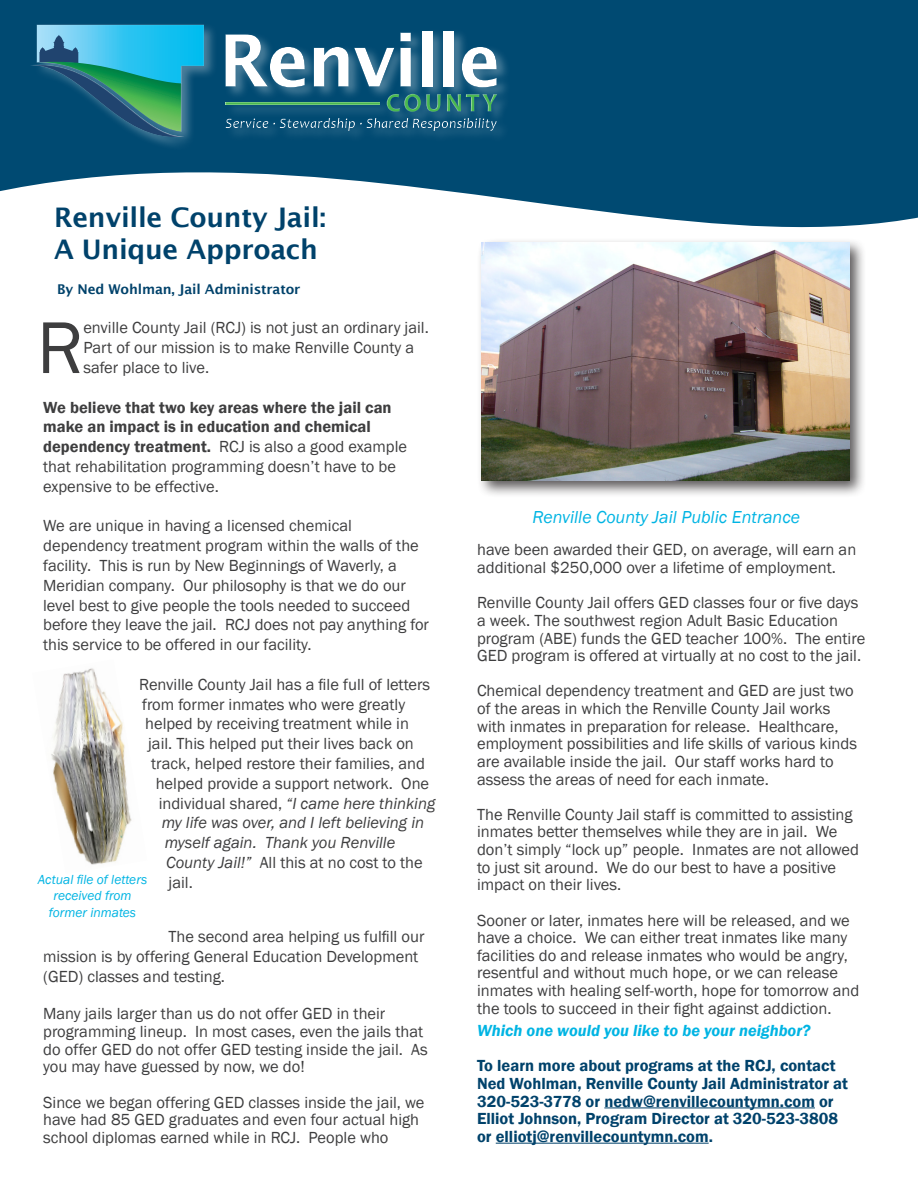
<style>
.page{position:relative;width:918px;height:1188px;background:#fff}
.page>*{position:absolute;margin:0;border:0;box-sizing:border-box;transform-origin:0 0}
.Body_copy{font:75.9px "Franklin Gothic";color:#3e3e3f}
.t1{font:600 27px/32.4px "Lucida Sans";letter-spacing:-.01em;color:#00426b}
.t2{font:italic 17.85px "Franklin Gothic";color:#00b4e3}
.Body_copy-2{font:16.5px/17.7px "Franklin Gothic";color:#3e3e3f}
.Body_copy-3{font:600 16.5px/17.5px "Franklin Gothic";color:#00426b}
.Body_copy-4{font:600 16.5px/19.8px "Franklin Gothic";color:#3e3e3f}
.Body_copy-5{font:italic 16.5px "Franklin Gothic";color:#3e3e3f}
.t3{font:italic 13.5px/16.2px "Franklin Gothic";color:#00b4e3;text-align:center}
.t4{font:600 13.5px "Lucida Sans";letter-spacing:-.01em;color:#00426b}
.s1{font-weight:400}
.s2{font-style:normal}
.s3{font-style:italic}
.s4{font-style:italic;color:#00b4e3}
</style>
<div class="page">
<svg style="left:0;top:0;width:918px;height:228px;fill:#004a72"></svg>
<div style="left:31px;top:23px;width:480px;height:128px;background:#fff;opacity:.3"></div>
<div style="left:30px;top:24px;width:468px;height:114px;background:#fff;opacity:.75"></div>
<hr style="left:604px;top:1108px;width:211px;height:1px;background:#00426b">
<hr style="left:496px;top:1143px;width:213px;height:1px;background:#00426b">
<div style="left:477px;top:238px;width:390px;height:260px;background:#231f20;opacity:.75"></div>
<img style="left:482px;top:243px;width:367px;height:237px">
<img style="left:51px;top:668px;width:81px;height:197px">
<p class="t1" style="left:54px;top:201px;width:274px">Renville County Jail:<br>A Unique Approach</p>
<p class="t4" style="left:57px;top:282px;width:245px">By Ned Wohlman, Jail Administrator</p>
<p class="Body_copy" style="left:37px;top:301px;width:48px">R</p>
<p class="Body_copy-2" style="left:83px;top:318px;width:347px;line-height:19.8px">enville County Jail (RCJ) is not just an ordinary jail.<br>Part of our mission is to make Renville County a safer place to live.</p>
<p class="Body_copy-4" style="left:43px;top:397px;width:365px">We believe that two key areas where the jail can make an impact is in education and chemical dependency treatment. <span class="s1">RCJ is also a good example that rehabilitation programming doesn’t have to be expensive to be effective.</span></p>
<p class="Body_copy-2" style="left:43px;top:516px;width:387px;line-height:19.8px">We are unique in having a licensed chemical dependency treatment program within the walls of the facility. This is run by New Beginnings of Waverly, a Meridian company. Our philosophy is that we do our level best to give people the tools needed to succeed before they leave the jail. RCJ does not pay anything for this service to be offered in our facility.</p>
<p class="Body_copy-2" style="left:139px;top:676px;width:293px">Renville County Jail has a file full of letters</p>
<p class="Body_copy-2" style="left:142px;top:696px;width:265px">from former inmates who were greatly</p>
<p class="Body_copy-2" style="left:145px;top:715px;width:265px">helped by receiving treatment while in</p>
<p class="Body_copy-2" style="left:148px;top:735px;width:267px">jail. This helped put their lives back on</p>
<p class="Body_copy-2" style="left:151px;top:755px;width:275px">track, helped restore their families, and</p>
<p class="Body_copy-2" style="left:156px;top:775px;width:275px">helped provide a support network. One</p>
<p class="Body_copy-5" style="left:159px;top:793px;width:278px"><span class="s2">individual shared,</span> “I came here thinking</p>
<p class="Body_copy-5" style="left:162px;top:813px;width:264px">my life was over, and I left believing in</p>
<p class="Body_copy-5" style="left:165px;top:832px;width:232px">myself again. Thank you Renville</p>
<p class="Body_copy-2" style="left:166px;top:854px;width:258px"><span class="s3">County Jail!”</span> All this at no cost to the</p>
<p class="Body_copy-2" style="left:169px;top:874px;width:26px">jail.</p>
<p class="t3" style="left:38px;top:872px;width:111px">Actual file of letters received from former inmates</p>
<p class="Body_copy-2" style="left:43px;top:927px;width:383px;line-height:19.8px;text-indent:125px">The second area helping us fulfill our mission is by offering General Education Development (GED) classes and testing.</p>
<p class="Body_copy-2" style="left:43px;top:1005px;width:386px">Many jails larger than us do not offer GED in their programming lineup. In most cases, even the jails that do offer GED do not offer GED testing inside the jail. As you may have guessed by now, we do!</p>
<p class="Body_copy-2" style="left:43px;top:1094px;width:383px">Since we began offering GED classes inside the jail, we have had 85 GED graduates and even four actual high school diplomas earned while in RCJ. People who</p>
<p class="t2" style="left:532px;top:506px;width:269px">Renville County Jail Public Entrance</p>
<p class="Body_copy-2" style="left:477px;top:541px;width:381px">have been awarded their GED, on average, will earn an additional $250,000 over a lifetime of employment.</p>
<p class="Body_copy-2" style="left:477px;top:594px;width:390px">Renville County Jail offers GED classes four or five days a week. The southwest region Adult Basic Education program (ABE) funds the GED teacher 100%. The entire GED program is offered at virtually at no cost to the jail.</p>
<p class="Body_copy-2" style="left:477px;top:682px;width:382px">Chemical dependency treatment and GED are just two of the areas in which the Renville County Jail works with inmates in preparation for release. Healthcare, employment possibilities and life skills of various kinds are available inside the jail. Our staff works hard to assess the areas of need for each inmate.</p>
<p class="Body_copy-2" style="left:477px;top:806px;width:383px">The Renville County Jail staff is committed to assisting inmates better themselves while they are in jail. We don’t simply “lock up” people. Inmates are not allowed to just sit around. We do our best to have a positive impact on their lives.</p>
<p class="Body_copy-2" style="left:477px;top:912px;width:384px">Sooner or later, inmates here will be released, and we have a choice. We can either treat inmates like many facilities do and release inmates who would be angry, resentful and without much hope, or we can release inmates with healing self-worth, hope for tomorrow and the tools to succeed in their fight against addiction.</p>
<p class="Body_copy-3" style="left:477px;top:1013px;width:360px;line-height:35.2px"><span class="s4">Which one would you like to be your neighbor?<br></span>To learn more about programs at the RCJ, contact</p>
<p class="Body_copy-3" style="left:477px;top:1075px;width:372px">Ned Wohlman, Renville County Jail Administrator at 320-523-3778 or nedw@renvillecountymn.com or Elliot Johnson, Program Director at 320-523-3808 or elliotj@renvillecountymn.com.</p>
</div>
